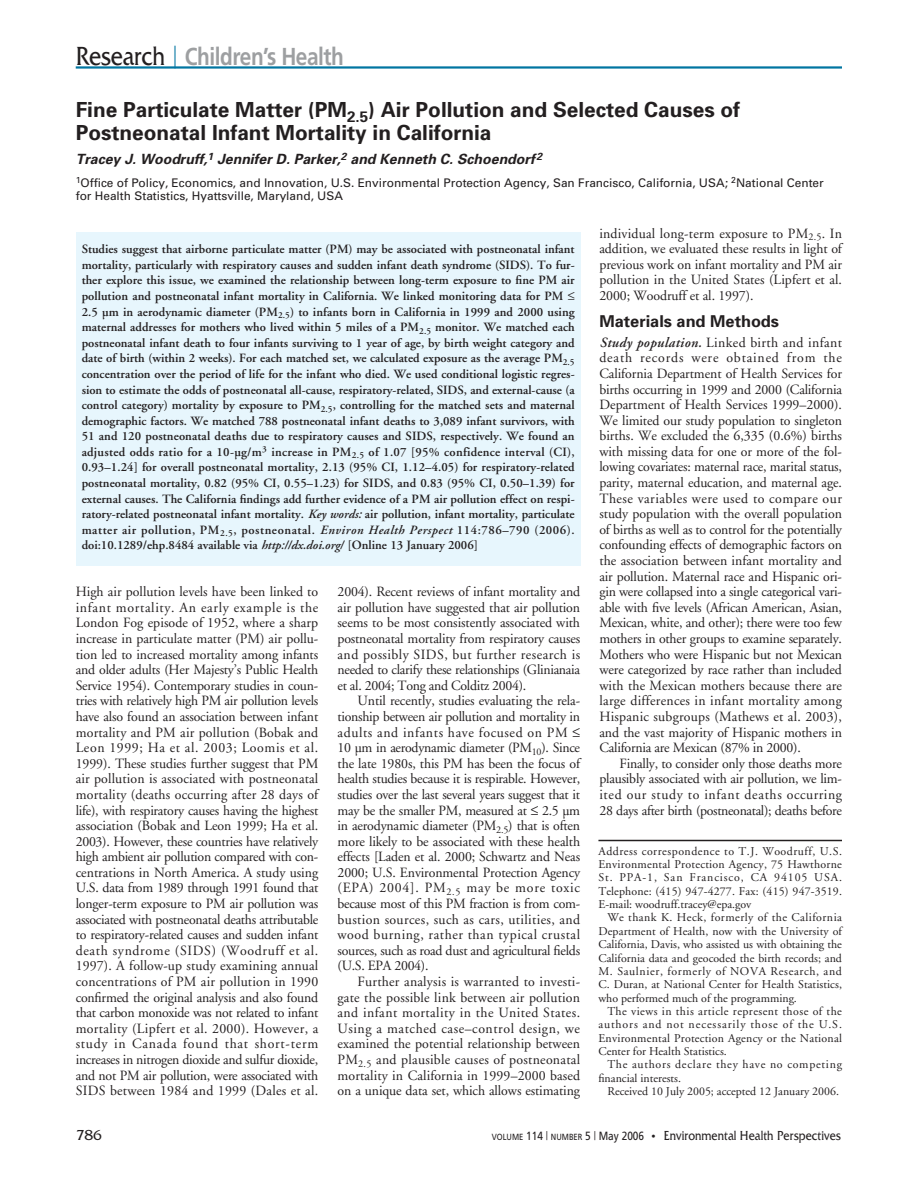
<style>
.page{position:relative;width:918px;height:1188px;background:#fff}
.page>*{position:absolute;margin:0;border:0;box-sizing:border-box;transform-origin:0 0}
.t1{font:700 24.45px "Frutiger";letter-spacing:-.02em;color:#9d9fa1;scale:.85 1}
.t2{font:700 20.85px/22.2px "Univers";color:#231f20}
.t3{font:700 16.35px "Univers";color:#231f20}
.t4{font:14.85px "Friz Quadrata IT Cby BT";color:#231f20}
.t5{font:14.1px/15.6px "Adobe Garamond";letter-spacing:-.015em;color:#231f20;text-align:justify}
.t6{font:italic 700 14.1px "Univers";color:#231f20}
.t7{font:13.35px "Friz Quadrata IT Cby BT";color:#231f20;scale:.85 1}
.t8{font:600 12.6px/15.6px "Adobe Garamond";color:#231f20;text-align:justify}
.t9{font:11.85px/13.4px "Adobe Garamond";color:#231f20;text-align:justify}
.t10{font:11.85px/13.4px "Univers";color:#231f20}
.t11{font:11.85px/13.4px "Adobe Garamond";letter-spacing:.06em;color:#231f20}
.s1{font-family:"Friz Quadrata IT Cby BT";font-weight:400;font-size:26.7px;color:#231f20}
.s2{font-weight:300;font-size:29.7px;color:#0075a1}
.s3{font-style:italic}
.s4{font-weight:600;font-style:italic}
.s5{font-family:"Frutiger";font-size:8.85px}
.s6{font-family:"Frutiger";font-size:11.85px}
.s7{font-family:"Frutiger";font-weight:300;font-size:11.85px}
.s8{font-size:10.35px}
</style>
<div class="page">
<hr style="left:76px;top:66px;width:766px;height:3px;background:#0075a1">
<hr style="left:598px;top:840px;width:244px;height:1px;background:#231f20">
<div style="left:76px;top:232px;width:505px;height:334px;background:#e7f6fd"></div>
<h1 class="t1" style="left:76px;top:47px;width:317px"><span class="s1">Research</span> <span class="s2">|</span> Children’s Health</h1>
<h2 class="t2" style="left:76px;top:101px;width:666px">Fine Particulate Matter (PM<sub>2.5</sub>) Air Pollution and Selected Causes of<br>Postneonatal Infant Mortality in California</h2>
<p class="t6" style="left:76px;top:154px;width:470px">Tracey J. Woodruff,<sup>1</sup> Jennifer D. Parker,<sup>2</sup> and Kenneth C. Schoendorf<sup>2</sup></p>
<p class="t10" style="left:76px;top:177px;width:750px"><sup>1</sup>Office of Policy, Economics, and Innovation, U.S. Environmental Protection Agency, San Francisco, California, USA; <sup>2</sup>National Center for Health Statistics, Hyattsville, Maryland, USA</p>
<p class="t8" style="left:82px;top:243px;width:495px">Studies suggest that airborne particulate matter (PM) may be associated with postneonatal infant mortality, particularly with respiratory causes and sudden infant death syndrome (SIDS). To fur&shy;ther explore this issue, we examined the relationship between long-term exposure to fine PM air pollution and postneonatal infant mortality in California. We linked monitoring data for PM ≤ 2.5 µm in aerodynamic diameter (PM<sub>2.5</sub>) to infants born in California in 1999 and 2000 using maternal addresses for mothers who lived within 5 miles of a PM<sub>2.5</sub> monitor. We matched each postneonatal infant death to four infants surviving to 1 year of age, by birth weight category and date of birth (within 2 weeks). For each matched set, we calculated exposure as the average PM<sub>2.5 </sub>concentration over the period of life for the infant who died. We used conditional logistic regres&shy;sion to estimate the odds of postneonatal all-cause, respiratory-related, SIDS, and external-cause (a control category) mortality by exposure to PM<sub>2.5</sub>, controlling for the matched sets and maternal demographic factors. We matched 788 postneonatal infant deaths to 3,089 infant survivors, with 51 and 120 postneonatal deaths due to respiratory causes and SIDS, respectively. We found an adjusted odds ratio for a 10-µg/m<sup>3</sup> increase in PM<sub>2.5</sub> of 1.07 [95% confidence interval (CI), 0.93–1.24] for overall postneonatal mortality, 2.13 (95% CI, 1.12–4.05) for respiratory-related postneonatal mortality, 0.82 (95% CI, 0.55–1.23) for SIDS, and 0.83 (95% CI, 0.50–1.39) for external causes. The California findings add further evidence of a PM air pollution effect on respi&shy;ratory-related postneonatal infant mortality. <span class="s3">Key words:</span> air pollution, infant mortality, particulate matter air pollution, PM<sub>2.5</sub>, postneonatal. <span class="s3">Environ Health Perspect</span> 114:786–790 (2006). doi:10.1289/ehp.8484 available via <span class="s3">http://dx.doi.org/</span> [Online 13 January 2006]</p>
<p class="t5" style="left:76px;top:585px;width:244px">High air pollution levels have been linked to infant mortality. An early example is the London Fog episode of 1952, where a sharp increase in particulate matter (PM) air pollu&shy;tion led to increased mortality among infants and older adults (Her Majesty’s Public Health Service 1954). Contemporary studies in coun&shy;tries with relatively high PM air pollution levels have also found an association between infant mortality and PM air pollution (Bobak and Leon 1999; Ha et al. 2003; Loomis et al.<br>1999). These studies further suggest that PM air pollution is associated with postneonatal mortality (deaths occurring after 28 days of life), with respiratory causes having the highest association (Bobak and Leon 1999; Ha et al.<br>2003). However, these countries have relatively high ambient air pollution compared with con&shy;centrations in North America. A study using U.S. data from 1989 through 1991 found that longer-term exposure to PM air pollution was associated with postneonatal deaths attributable to respiratory-related causes and sudden infant death syndrome (SIDS) (Woodruff et al.<br>1997). A follow-up study examining annual concentrations of PM air pollution in 1990 confirmed the original analysis and also found that carbon monoxide was not related to infant mortality (Lipfert et al. 2000). However, a study in Canada found that short-term increases in nitrogen dioxide and sulfur dioxide, and not PM air pollution, were associated with SIDS between 1984 and 1999 (Dales et al.</p>
<p class="t5" style="left:338px;top:585px;width:244px">2004). Recent reviews of infant mortality and air pollution have suggested that air pollution seems to be most consistently associated with postneonatal mortality from respiratory causes and possibly SIDS, but further research is needed to clarify these relationships (Glinianaia et al. 2004; Tong and Colditz 2004).</p>
<p class="t5" style="left:338px;top:694px;width:244px;text-indent:20px">Until recently, studies evaluating the rela&shy;tionship between air pollution and mortality in adults and infants have focused on PM ≤ 10 µm in aerodynamic diameter (PM<sub>10</sub>). Since the late 1980s, this PM has been the focus of health studies because it is respirable. However, studies over the last several years suggest that it may be the smaller PM, measured at ≤ 2.5 µm in aerodynamic diameter (PM<sub>2.5</sub>) that is often more likely to be associated with these health effects [Laden et al. 2000; Schwartz and Neas 2000; U.S. Environmental Protection Agency (EPA) 2004]. PM<sub>2.5</sub> may be more toxic because most of this PM fraction is from com&shy;bustion sources, such as cars, utilities, and wood burning, rather than typical crustal sources, such as road dust and agricultural fields (U.S. EPA 2004).</p>
<p class="t5" style="left:338px;top:975px;width:244px;text-indent:20px">Further analysis is warranted to investi&shy;gate the possible link between air pollution and infant mortality in the United States.<br>Using a matched case–control design, we examined the potential relationship between PM<sub>2.5</sub> and plausible causes of postneonatal mortality in California in 1999–2000 based on a unique data set, which allows estimating</p>
<p class="t5" style="left:599px;top:227px;width:244px">individual long-term exposure to PM<sub>2.5</sub>. In addition, we evaluated these results in light of previous work on infant mortality and PM air pollution in the United States (Lipfert et al.<br>2000; Woodruff et al. 1997).</p>
<p class="t3" style="left:599px;top:315px;width:181px">Materials and Methods</p>
<p class="t5" style="left:599px;top:336px;width:244px"><span class="s4">Study population.</span> Linked birth and infant death records were obtained from the California Department of Health Services for births occurring in 1999 and 2000 (California Department of Health Services 1999–2000).<br>We limited our study population to singleton births. We excluded the 6,335 (0.6%) births with missing data for one or more of the fol&shy;lowing covariates: maternal race, marital status, parity, maternal education, and maternal age.<br>These variables were used to compare our study population with the overall population of births as well as to control for the potentially confounding effects of demographic factors on the association between infant mortality and air pollution. Maternal race and Hispanic ori&shy;gin were collapsed into a single categorical vari&shy;able with five levels (African American, Asian, Mexican, white, and other); there were too few mothers in other groups to examine separately.<br>Mothers who were Hispanic but not Mexican were categorized by race rather than included with the Mexican mothers because there are large differences in infant mortality among Hispanic subgroups (Mathews et al. 2003), and the vast majority of Hispanic mothers in California are Mexican (87% in 2000).</p>
<p class="t5" style="left:599px;top:757px;width:244px;text-indent:20px">Finally, to consider only those deaths more plausibly associated with air pollution, we lim&shy;ited our study to infant deaths occurring 28 days after birth (postneonatal); deaths before</p>
<p class="t9" style="left:598px;top:845px;width:245px">Address correspondence to T.J. Woodruff, U.S.<br>Environmental Protection Agency, 75 Hawthorne St. PPA-1, San Francisco, CA 94105 USA.<br>Telephone: (415) 947-4277. Fax: (415) 947-3519.<br>E-mail: woodruff.tracey@epa.gov</p>
<p class="t9" style="left:598px;top:912px;width:245px;text-indent:9px">We thank K. Heck, formerly of the California Department of Health, now with the University of California, Davis, who assisted us with obtaining the California data and geocoded the birth records; and M. Saulnier, formerly of NOVA Research, and C. Duran, at National Center for Health Statistics, who performed much of the programming.</p>
<p class="t9" style="left:598px;top:1006px;width:245px;text-indent:9px">The views in this article represent those of the authors and not necessarily those of the U.S.<br>Environmental Protection Agency or the National Center for Health Statistics.</p>
<p class="t11" style="left:598px;top:1059px;width:245px;text-indent:9px">The authors declare they have no competing financial interests.</p>
<p class="t9" style="left:607px;top:1086px;width:233px">Received 10 July 2005; accepted 12 January 2006.</p>
<p class="t4" style="left:76px;top:1129px;width:28px">786</p>
<p class="t7" style="left:492px;top:1130px;width:413px"><span class="s5">VOLUME</span> <span class="s6">114</span> <span class="s7">|</span> <span class="s5">NUMBER</span> <span class="s6">5</span> <span class="s7">|</span> <span class="s6">May 2006</span> <span class="s8">•</span> Environmental Health Perspectives</p>
</div>
